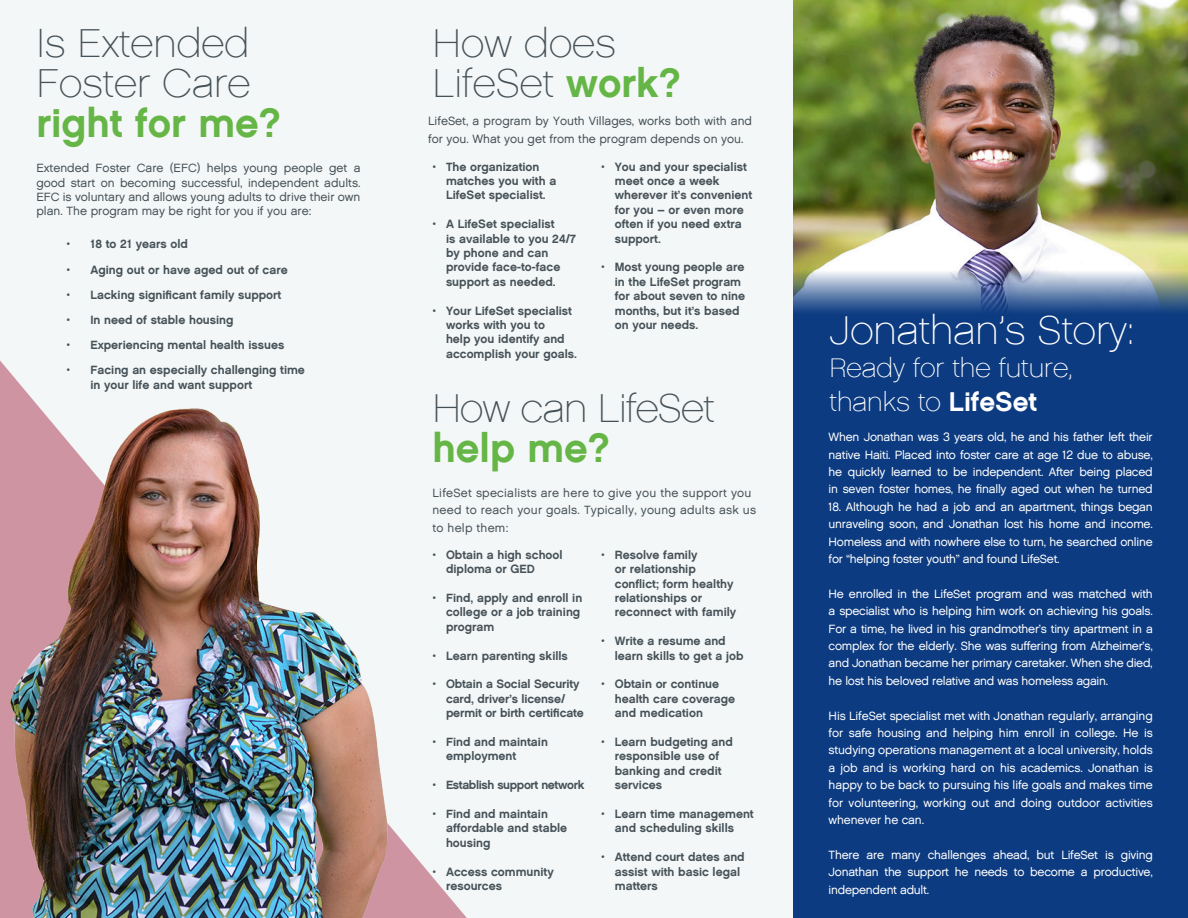
<style>
.page{position:relative;width:1188px;height:918px;background:#fff}
.page>*{position:absolute;margin:0;border:0;box-sizing:border-box;transform-origin:0 0}
.t1{font:40.5px/39.6px "Chalet Paris Nineteen Sixty";color:#465259}
.t2{font:40.5px/39.6px "Chalet Paris Nineteen Sixty";letter-spacing:-.02em;color:#465259}
.t3{font:40.5px "Chalet Paris Nineteen Sixty";color:#fff}
.t4{font:27px/33.6px "Chalet Paris Nineteen Sixty";color:#fff}
.t5{font:12px/14.4px "Chalet New York Nineteen Sixty";color:#465259}
.t6{font:12px/17.4px "Chalet London Nineteen Sixty";letter-spacing:-.02em;color:#fff;text-align:justify}
.t7{font:12px/14.4px "Chalet London Nineteen Sixty";color:#465259}
.t8{font:12px/17.4px "Chalet London Nineteen Sixty";letter-spacing:.02em;color:#465259}
.t9{font:12px "Chalet New York Nineteen Sixty";letter-spacing:-.03em;color:#465259}
.s1{font-family:"Chalet New York Nineteen Sixty";color:#65b646}
.s2{font-family:"Chalet New York Nineteen Sixty"}
</style>
<div class="page">
<div style="left:793px;top:421px;width:395px;height:497px;background:#0c3b81"></div>
<img style="left:793px;top:0;width:395px;height:255px">
<svg style="left:793px;top:255px;width:395px;height:166px;background:#3a5f94"></svg>
<div style="left:0;top:0;width:793px;height:918px;background:#f4f7f7"></div>
<img style="left:0;top:382px;width:476px;height:536px">
<p class="t1" style="left:36px;top:24px;width:246px">Is Extended<br>Foster Care <span class="s1">right for me?</span></p>
<p class="t7" style="left:36px;top:161px;width:325px;text-align:justify">Extended Foster Care (EFC) helps young people get a good start on becoming successful, independent adults.<br>EFC is voluntary and allows young adults to drive their own plan. The program may be right for you if you are:</p>
<p class="t5" style="left:66px;top:237px;width:123px">• 18 to 21 years old</p>
<p class="t5" style="left:66px;top:262px;width:223px">• Aging out or have aged out of care</p>
<p class="t5" style="left:66px;top:287px;width:216px">• Lacking significant family support</p>
<p class="t5" style="left:66px;top:313px;width:169px">• In need of stable housing</p>
<p class="t5" style="left:66px;top:338px;width:219px">• Experiencing mental health issues</p>
<p class="t5" style="left:66px;top:363px;width:240px">• Facing an especially challenging time</p>
<p class="t5" style="left:90px;top:377px;width:163px">in your life and want support</p>
<p class="t1" style="left:432px;top:24px;width:185px">How does</p>
<p class="t1" style="left:432px;top:64px;width:250px">LifeSet <span class="s1">work?</span></p>
<p class="t7" style="left:428px;top:113px;width:325px;line-height:17.4px">LifeSet, a program by Youth Villages, works both with and for you. What you get from the program depends on you.</p>
<p class="t5" style="left:446px;top:159px;width:112px;text-indent:-14px">• The organization matches you with a<br>LifeSet specialist.</p>
<p class="t5" style="left:446px;top:217px;width:131px;text-indent:-14px">• A LifeSet specialist<br>is available to you 24/7 by phone and can provide face-to-face support as needed.</p>
<p class="t5" style="left:446px;top:303px;width:132px;text-indent:-14px">• Your LifeSet specialist works with you to<br>help you identify and accomplish your goals.</p>
<p class="t5" style="left:615px;top:159px;width:139px;text-indent:-14px">• You and your specialist meet once a week wherever it’s convenient for you – or even more often if you need extra support.</p>
<p class="t5" style="left:615px;top:260px;width:132px;text-indent:-14px">• Most young people are in the LifeSet program for about seven to nine months, but it’s based on your needs.</p>
<p class="t2" style="left:432px;top:389px;width:284px">How can LifeSet <span class="s1">help me?</span></p>
<p class="t8" style="left:432px;top:484px;width:325px">LifeSet specialists are here to give you the support you need to reach your goals. Typically, young adults ask us to help them:</p>
<p class="t5" style="left:446px;top:547px;width:118px;text-indent:-14px">• Obtain a high school diploma or GED</p>
<p class="t5" style="left:446px;top:590px;width:138px;text-indent:-14px">• Find, apply and enroll in college or a job training program</p>
<p class="t5" style="left:432px;top:648px;width:137px">• Learn parenting skills</p>
<p class="t5" style="left:446px;top:677px;width:139px;text-indent:-14px">• Obtain a Social Security card, driver’s license/ permit or birth certificate</p>
<p class="t5" style="left:446px;top:734px;width:103px;text-indent:-14px">• Find and maintain employment</p>
<p class="t9" style="left:432px;top:778px;width:153px">• Establish support network</p>
<p class="t5" style="left:446px;top:806px;width:123px;text-indent:-14px">• Find and maintain affordable and stable housing</p>
<p class="t5" style="left:446px;top:864px;width:109px;text-indent:-14px">• Access community resources</p>
<p class="t5" style="left:615px;top:547px;width:123px;text-indent:-14px">• Resolve family<br>or relationship conflict; form healthy relationships or reconnect with family</p>
<p class="t5" style="left:615px;top:634px;width:130px;text-indent:-14px">• Write a resume and learn skills to get a job</p>
<p class="t5" style="left:615px;top:677px;width:122px;text-indent:-14px">• Obtain or continue health care coverage and medication</p>
<p class="t5" style="left:615px;top:734px;width:120px;text-indent:-14px">• Learn budgeting and responsible use of banking and credit services</p>
<p class="t5" style="left:601px;top:806px;width:154px;text-align:center">• Learn time management and scheduling skills</p>
<p class="t5" style="left:615px;top:850px;width:131px;text-indent:-14px">• Attend court dates and assist with basic legal matters</p>
<p class="t3" style="left:829px;top:306px;width:306px">Jonathan’s Story:</p>
<p class="t4" style="left:829px;top:351px;width:244px">Ready for the future, thanks to <span class="s2">LifeSet</span></p>
<p class="t6" style="left:828px;top:428px;width:326px">When Jonathan was 3 years old, he and his father left their native Haiti. Placed into foster care at age 12 due to abuse, he quickly learned to be independent. After being placed in seven foster homes, he finally aged out when he turned</p>
<p class="t6" style="left:828px;top:498px;width:326px">18. Although he had a job and an apartment, things began unraveling soon, and Jonathan lost his home and income.<br>Homeless and with nowhere else to turn, he searched online for “helping foster youth” and found LifeSet.</p>
<p class="t6" style="left:828px;top:585px;width:326px">He enrolled in the LifeSet program and was matched with a specialist who is helping him work on achieving his goals.<br>For a time, he lived in his grandmother’s tiny apartment in a complex for the elderly. She was suffering from Alzheimer’s, and Jonathan became her primary caretaker. When she died, he lost his beloved relative and was homeless again.</p>
<p class="t6" style="left:828px;top:707px;width:326px">His LifeSet specialist met with Jonathan regularly, arranging for safe housing and helping him enroll in college. He is studying operations management at a local university, holds a job and is working hard on his academics. Jonathan is happy to be back to pursuing his life goals and makes time for volunteering, working out and doing outdoor activities whenever he can.</p>
<p class="t6" style="left:828px;top:846px;width:326px">There are many challenges ahead, but LifeSet is giving Jonathan the support he needs to become a productive, independent adult.</p>
</div>
